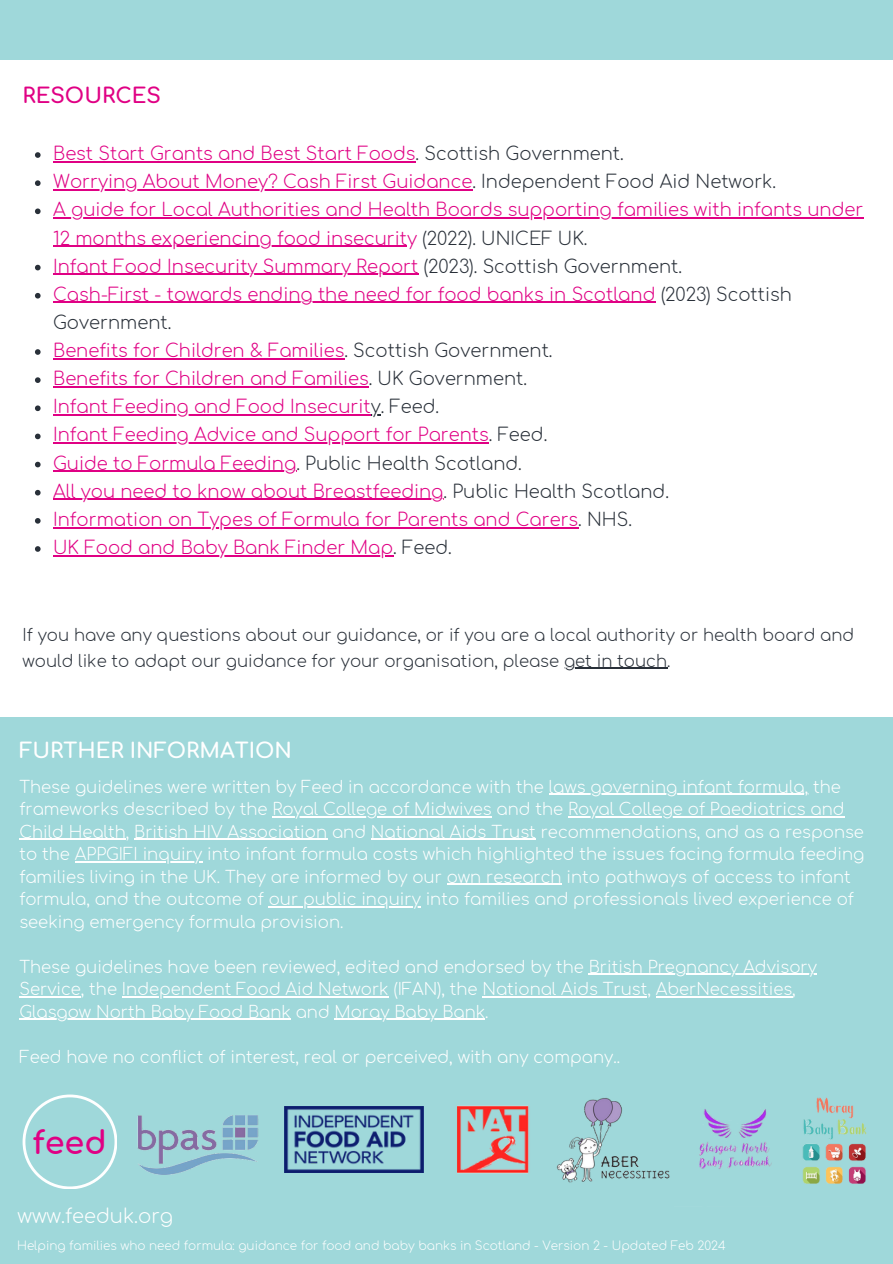
<style>
.page{position:relative;width:893px;height:1264px;background:#fff}
.page>*{position:absolute;margin:0;border:0;box-sizing:border-box;transform-origin:0 0}
.t1{font:700 31.8px "Comfortaa";color:#e00084}
.t2{font:700 21px "Comfortaa";color:#fff}
.t3{font:700 21px "Comfortaa";color:#e00084}
.t4{font:300 19.5px "Comfortaa";color:#fff}
.t5{font:300 18px/28.2px "Comfortaa";color:#e00084}
.t6{font:300 18px/28.2px "Comfortaa";color:#293039}
.t7{font:700 18px "Comfortaa";color:#fff}
.t8{font:300 16.5px/22.5px "Comfortaa";color:#fff}
.t9{font:300 16.5px "Comfortaa";color:#293039}
.t10{font:300 12px "Comfortaa";color:#fff}
.s1{color:#293039}
.s2{color:#e00084}
</style>
<div class="page">
<div style="left:0;top:716px;width:892px;height:547px;background:#9fd8da"></div>
<svg style="left:23px;top:1094px;width:94px;height:95px"></svg>
<img style="left:137px;top:1115px;width:121px;height:59px">
<img style="left:457px;top:1105px;width:72px;height:69px">
<img style="left:556px;top:1098px;width:114px;height:85px">
<img style="left:699px;top:1109px;width:73px;height:60px">
<img style="left:802px;top:1097px;width:65px;height:87px">
<div style="left:0;top:0;width:892px;height:60px;background:#9fd8da"></div>
<img style="left:284px;top:1106px;width:140px;height:66px">
<svg style="left:35px;top:152px;width:6px;height:6px"></svg>
<hr style="left:53px;top:161px;width:362px;height:1px;background:#e00084">
<svg style="left:35px;top:180px;width:6px;height:6px"></svg>
<hr style="left:53px;top:189px;width:152px;height:1px;background:#e00084">
<hr style="left:205px;top:189px;width:63px;height:1px;background:#e00084">
<hr style="left:268px;top:189px;width:68px;height:1px;background:#e00084">
<hr style="left:336px;top:189px;width:46px;height:1px;background:#e00084">
<hr style="left:382px;top:189px;width:90px;height:1px;background:#e00084">
<svg style="left:35px;top:208px;width:6px;height:6px"></svg>
<hr style="left:53px;top:217px;width:810px;height:2px;background:#e00084">
<hr style="left:53px;top:246px;width:354px;height:1px;background:#e00084">
<svg style="left:35px;top:265px;width:6px;height:5px"></svg>
<hr style="left:53px;top:274px;width:365px;height:1px;background:#e00084">
<svg style="left:35px;top:293px;width:6px;height:5px"></svg>
<hr style="left:53px;top:302px;width:602px;height:1px;background:#e00084">
<svg style="left:35px;top:349px;width:6px;height:6px"></svg>
<hr style="left:53px;top:358px;width:291px;height:1px;background:#e00084">
<svg style="left:35px;top:377px;width:6px;height:6px"></svg>
<hr style="left:53px;top:386px;width:315px;height:1px;background:#e00084">
<svg style="left:35px;top:405px;width:6px;height:6px"></svg>
<hr style="left:53px;top:414px;width:317px;height:1px;background:#e00084">
<svg style="left:35px;top:433px;width:6px;height:6px"></svg>
<hr style="left:53px;top:442px;width:436px;height:2px;background:#e00084">
<svg style="left:35px;top:462px;width:6px;height:5px"></svg>
<hr style="left:53px;top:471px;width:116px;height:1px;background:#e00084">
<hr style="left:169px;top:471px;width:127px;height:1px;background:#e00084">
<svg style="left:35px;top:490px;width:6px;height:5px"></svg>
<hr style="left:53px;top:499px;width:390px;height:1px;background:#e00084">
<svg style="left:35px;top:518px;width:6px;height:5px"></svg>
<hr style="left:53px;top:527px;width:139px;height:1px;background:#e00084">
<hr style="left:192px;top:527px;width:236px;height:1px;background:#e00084">
<hr style="left:428px;top:527px;width:150px;height:1px;background:#e00084">
<svg style="left:35px;top:546px;width:6px;height:6px"></svg>
<hr style="left:53px;top:555px;width:340px;height:1px;background:#e00084">
<hr style="left:564px;top:667px;width:103px;height:2px;background:#293039">
<hr style="left:549px;top:793px;width:259px;height:1px;background:#fff">
<hr style="left:272px;top:816px;width:219px;height:1px;background:#fff">
<hr style="left:568px;top:816px;width:276px;height:1px;background:#fff">
<hr style="left:19px;top:838px;width:107px;height:1px;background:#fff">
<hr style="left:134px;top:838px;width:193px;height:1px;background:#fff">
<hr style="left:371px;top:838px;width:165px;height:1px;background:#fff">
<hr style="left:75px;top:861px;width:127px;height:1px;background:#fff">
<hr style="left:446px;top:883px;width:115px;height:1px;background:#fff">
<hr style="left:269px;top:906px;width:152px;height:1px;background:#fff">
<hr style="left:588px;top:973px;width:228px;height:1px;background:#fff">
<hr style="left:19px;top:996px;width:62px;height:1px;background:#fff">
<hr style="left:122px;top:996px;width:267px;height:1px;background:#fff">
<hr style="left:482px;top:996px;width:165px;height:1px;background:#fff">
<hr style="left:655px;top:996px;width:137px;height:1px;background:#fff">
<hr style="left:19px;top:1018px;width:272px;height:1px;background:#fff">
<hr style="left:334px;top:1018px;width:151px;height:1px;background:#fff">
<p class="t3" style="left:23px;top:84px;width:140px">RESOURCES</p>
<p class="t5" style="left:53px;top:140px;width:572px">Best Start Grants and Best Start Foods<span class="s1">. Scottish Government.</span></p>
<p class="t5" style="left:53px;top:168px;width:724px">Worrying About Money? Cash First Guidance<span class="s1">. Independent Food Aid Network.</span></p>
<p class="t5" style="left:53px;top:196px;width:811px">A guide for Local Authorities and Health Boards supporting families with infants under</p>
<p class="t5" style="left:53px;top:224px;width:630px">12 months experiencing food insecurity <span class="s1">(2022). UNICEF UK.<br></span>Infant Food Insecurity Summary Report <span class="s1">(2023). Scottish Government.</span></p>
<p class="t5" style="left:53px;top:281px;width:740px">Cash-First - towards ending the need for food banks in Scotland <span class="s1">(2023) Scottish</span></p>
<p class="t6" style="left:53px;top:309px;width:501px">Government.<br><span class="s2">Benefits for Children &amp; Families</span>. Scottish Government.</p>
<h5 class="t5" style="left:53px;top:365px;width:475px">Benefits for Children and Families<span class="s1">. UK Government.</span></h5>
<h2 class="t5" style="left:53px;top:393px;width:387px">Infant Feeding and Food Insecurit<span class="s1">y. Feed.</span></h2>
<h5 class="t5" style="left:53px;top:421px;width:495px">Infant Feeding Advice and Support for Parents<span class="s1">. Feed.</span></h5>
<h5 class="t6" style="left:53px;top:449px;width:470px"><span class="s2">Guide to Formula Feeding</span>. Public Health Scotland.</h5>
<h5 class="t5" style="left:53px;top:478px;width:617px">All you need to know about Breastfeeding<span class="s1">. Public Health Scotland.</span></h5>
<h4 class="t5" style="left:53px;top:506px;width:580px">Information on Types of Formula for Parents and Carers<span class="s1">. NHS.</span></h4>
<p class="t5" style="left:53px;top:534px;width:400px">UK Food and Baby Bank Finder Map<span class="s1">. Feed.</span></p>
<p class="t9" style="left:23px;top:626px;width:833px">If you have any questions about our guidance, or if you are a local authority or health board and</p>
<p class="t9" style="left:23px;top:652px;width:649px">would like to adapt our guidance for your organisation, please get in touch.</p>
<p class="t2" style="left:19px;top:739px;width:274px">FURTHER INFORMATION</p>
<p class="t8" style="left:19px;top:776px;width:822px">These guidelines were written by Feed in accordance with the laws governing infant formula, the</p>
<h3 class="t8" style="left:19px;top:798px;width:846px">frameworks described by the Royal College of Midwives and the Royal College of Paediatrics and Child Health, British HIV Association and National Aids Trust recommendations, and as a response to the APPGIFI inquiry into infant formula costs which highlighted the issues facing formula feeding families living in the UK. They are informed by our own research into pathways of access to infant formula, and the outcome of our public inquiry into families and professionals lived experience of seeking emergency formula provision.</h3>
<p class="t8" style="left:19px;top:956px;width:798px">These guidelines have been reviewed, edited and endorsed by the British Pregnancy Advisory<br>Service, the Independent Food Aid Network (IFAN), the National Aids Trust, AberNecessities,<br>Glasgow North Baby Food Bank and Moray Baby Bank.</p>
<p class="t8" style="left:19px;top:1046px;width:602px">Feed have no conflict of interest, real or perceived, with any company..</p>
<h2 class="t7" style="left:13px;top:1006px;width:235px">FURTHER INFORMATION</h2>
<p class="t1" style="left:33px;top:1125px;width:75px">feed</p>
<p class="t4" style="left:17px;top:1205px;width:157px">www.feeduk.org</p>
<p class="t10" style="left:17px;top:1239px;width:710px">Helping families who need formula: guidance for food and baby banks in Scotland - Version 2 - Updated Feb 2024</p>
</div>
